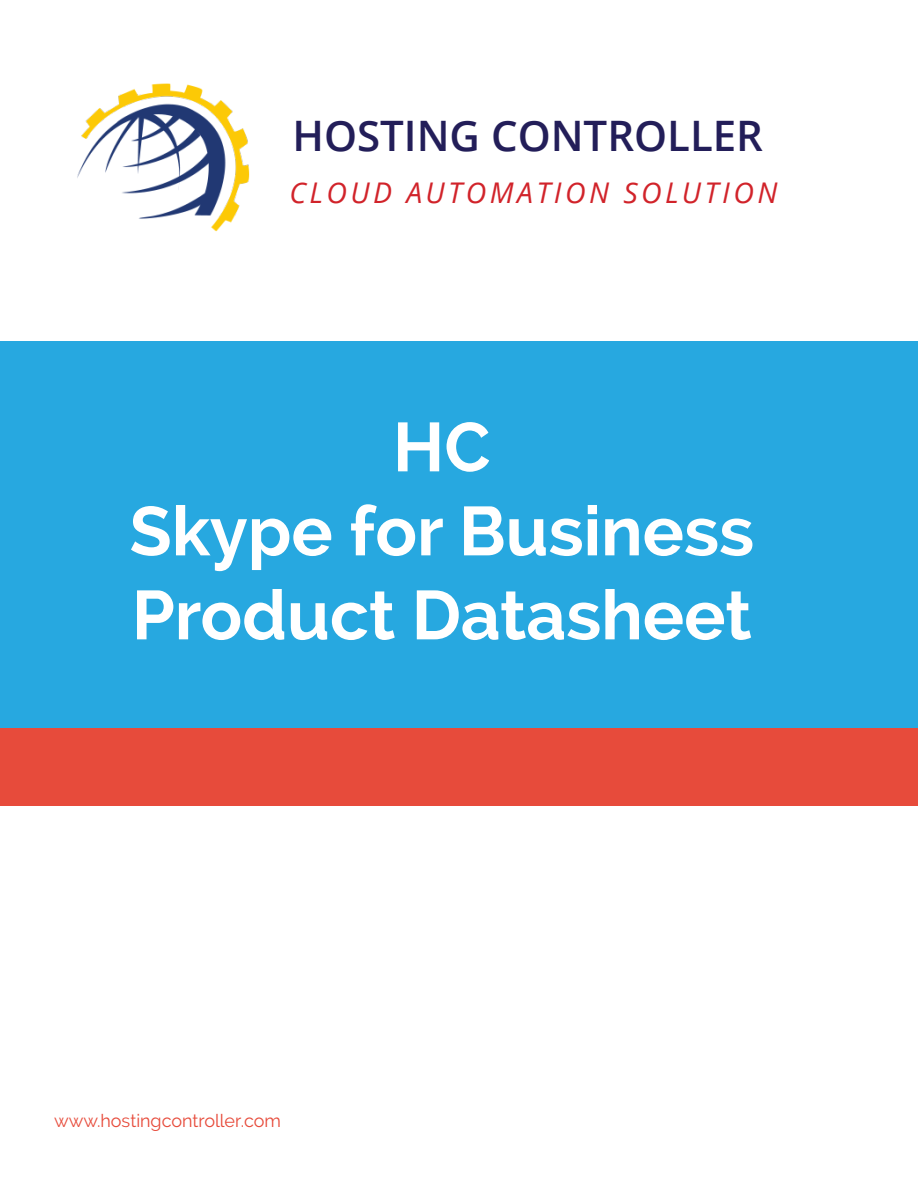
<style>
.page{position:relative;width:918px;height:1188px;background:#fff}
.page>*{position:absolute;margin:0;border:0;box-sizing:border-box;transform-origin:0 0}
.t1{font:700 69px "Raleway";color:#fff}
.t2{font:600 42px "Open Sans";color:#231e59}
.t3{font:italic 28.5px "Open Sans";letter-spacing:.12em;color:#d1232a}
.t4{font:18px "Raleway";color:#e74b3b}
</style>
<div class="page">
<div style="left:1px;top:341px;width:917px;height:387px;background:#27a8e0"></div>
<img style="left:77px;top:83px;width:173px;height:149px">
<div style="left:1px;top:728px;width:917px;height:78px;background:#e74b3b"></div>
<p class="t2" style="left:292px;top:107px;width:472px">HOSTING CONTROLLER</p>
<p class="t3" style="left:290px;top:173px;width:489px">CLOUD AUTOMATION SOLUTION</p>
<p class="t1" style="left:393px;top:408px;width:99px">HC</p>
<p class="t1" style="left:129px;top:492px;width:626px">Skype for Business</p>
<p class="t1" style="left:132px;top:576px;width:621px">Product Datasheet</p>
<p class="t4" style="left:54px;top:1110px;width:229px">www.hostingcontroller.com</p>
</div>
